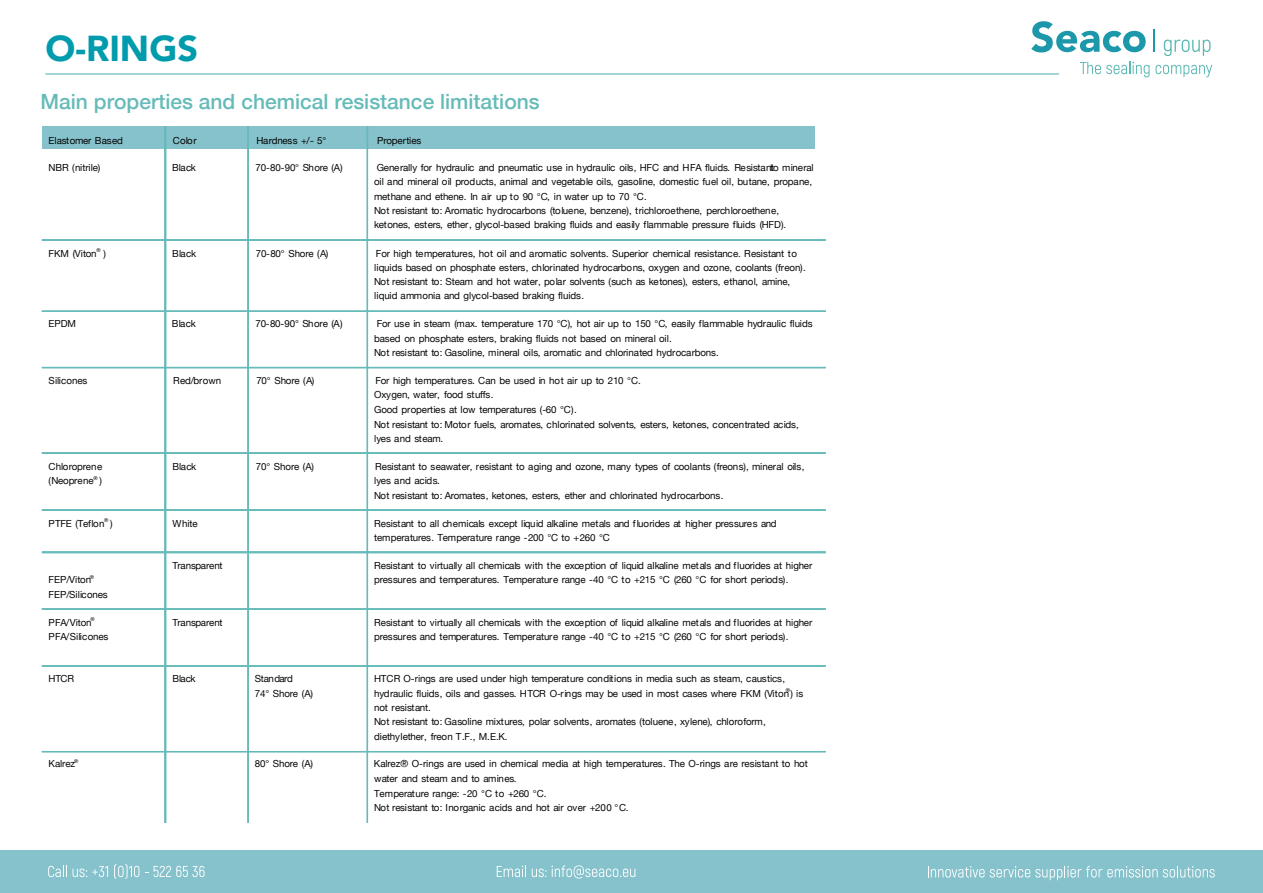
<style>
.page{position:relative;width:1263px;height:893px;background:#fff}
.page>*{position:absolute;margin:0;border:0;box-sizing:border-box;transform-origin:0 0}
.t1{font:900 36px "Avenir";color:#009bac}
.t2{font:500 21px "Helvetica Neue";color:#66bbb9}
.t3{font:9.75px/14.2px "Helvetica Neue";letter-spacing:-.015em;color:#050705}
.t4{font:9.75px "Helvetica Neue";letter-spacing:-.015em;color:#040503}
.t5{font:5.25px "Helvetica Neue";color:#050705}
</style>
<div class="page">
<div style="left:0;top:850px;width:1263px;height:42px;background:#85c2cc"></div>
<hr style="left:45px;top:73px;width:1014px;height:2px;background:#66bbb9">
<svg style="left:48px;top:866px;width:19px;height:11px"></svg>
<svg style="left:73px;top:866px;width:35px;height:11px"></svg>
<svg style="left:114px;top:864px;width:25px;height:15px"></svg>
<svg style="left:145px;top:866px;width:60px;height:11px"></svg>
<svg style="left:497px;top:866px;width:29px;height:11px"></svg>
<svg style="left:532px;top:865px;width:103px;height:13px"></svg>
<svg style="left:1031px;top:21px;width:115px;height:31px"></svg>
<svg style="left:1164px;top:40px;width:46px;height:16px"></svg>
<hr style="left:1153px;top:29px;width:2px;height:23px;background:#1d97aa">
<svg style="left:1080px;top:62px;width:69px;height:15px"></svg>
<svg style="left:1155px;top:65px;width:57px;height:12px"></svg>
<svg style="left:928px;top:866px;width:287px;height:14px"></svg>
<div style="left:42px;top:126px;width:772px;height:23px;background:#85c2cc"></div>
<hr style="left:42px;top:239px;width:784px;height:2px;background:#66bbb9">
<hr style="left:42px;top:311px;width:784px;height:1px;background:#66bbb9">
<hr style="left:42px;top:367px;width:784px;height:1px;background:#66bbb9">
<hr style="left:42px;top:452px;width:784px;height:2px;background:#66bbb9">
<hr style="left:42px;top:509px;width:784px;height:2px;background:#66bbb9">
<hr style="left:42px;top:551px;width:784px;height:2px;background:#66bbb9">
<hr style="left:42px;top:608px;width:784px;height:2px;background:#66bbb9">
<hr style="left:42px;top:665px;width:784px;height:2px;background:#66bbb9">
<hr style="left:42px;top:751px;width:784px;height:1px;background:#66bbb9">
<svg style="left:164px;top:126px;width:2px;height:29px"></svg>
<hr style="left:164px;top:155px;width:1px;height:668px;background:#66bbb9">
<hr style="left:165px;top:155px;width:1px;height:668px;background:#66bbb9">
<svg style="left:248px;top:126px;width:1px;height:22px"></svg>
<hr style="left:248px;top:148px;width:1px;height:675px;background:#66bbb9">
<svg style="left:367px;top:126px;width:1px;height:22px"></svg>
<hr style="left:367px;top:148px;width:1px;height:675px;background:#66bbb9">
<h1 class="t1" style="left:45px;top:25px;width:154px">O-RINGS</h1>
<h2 class="t2" style="left:41px;top:89px;width:501px">Main properties and chemical resistance limitations</h2>
<p class="t4" style="left:49px;top:135px;width:76px">Elastomer Based</p>
<p class="t4" style="left:173px;top:135px;width:25px">Color</p>
<p class="t4" style="left:256px;top:135px;width:71px">Hardness +/- 5°</p>
<p class="t4" style="left:377px;top:135px;width:46px">Properties</p>
<p class="t3" style="left:49px;top:160px;width:53px">NBR (nitrile)</p>
<p class="t3" style="left:172px;top:160px;width:25px">Black</p>
<p class="t3" style="left:256px;top:160px;width:89px">70-80-90° Shore (A)</p>
<p class="t3" style="left:374px;top:160px;width:441px">Generally for hydraulic and pneumatic use in hydraulic oils, HFC and HFA fluids. Resistanto mineral oil and mineral oil products, animal and vegetable oils, gasoline, domestic fuel oil, butane, propane, methane and ethene. In air up to 90 °C, in water up to 70 °C.<br>Not resistant to: Aromatic hydrocarbons (toluene, benzene), trichloroethene, perchloroethene, ketones, esters, ether, glycol-based braking fluids and easily flammable pressure fluids (HFD).</p>
<p class="t3" style="left:49px;top:246px;width:50px">FKM (Viton</p>
<p class="t5" style="left:97px;top:247px;width:6px">®</p>
<p class="t3" style="left:103px;top:246px;width:4px">)</p>
<p class="t3" style="left:172px;top:246px;width:25px">Black</p>
<p class="t3" style="left:256px;top:246px;width:74px">70-80° Shore (A)</p>
<p class="t3" style="left:374px;top:246px;width:433px">For high temperatures, hot oil and aromatic solvents. Superior chemical resistance. Resistant to liquids based on phosphate esters, chlorinated hydrocarbons, oxygen and ozone, coolants (freon).<br>Not resistant to: Steam and hot water, polar solvents (such as ketones), esters, ethanol, amine, liquid ammonia and glycol-based braking fluids.</p>
<p class="t3" style="left:49px;top:316px;width:29px">EPDM</p>
<p class="t3" style="left:172px;top:316px;width:25px">Black</p>
<p class="t3" style="left:255px;top:316px;width:89px">70-80-90° Shore (A)</p>
<p class="t3" style="left:374px;top:316px;width:440px;line-height:14.7px">For use in steam (max. temperature 170 °C), hot air up to 150 °C, easily flammable hydraulic fluids based on phosphate esters, braking fluids not based on mineral oil.<br>Not resistant to: Gasoline, mineral oils, aromatic and chlorinated hydrocarbons.</p>
<p class="t3" style="left:49px;top:373px;width:40px">Silicones</p>
<p class="t3" style="left:173px;top:373px;width:50px">Red/brown</p>
<p class="t3" style="left:256px;top:373px;width:60px">70° Shore (A)</p>
<p class="t3" style="left:374px;top:373px;width:426px">For high temperatures. Can be used in hot air up to 210 °C.<br>Oxygen, water, food stuffs.<br>Good properties at low temperatures (-60 °C).<br>Not resistant to: Motor fuels, aromates, chlorinated solvents, esters, ketones, concentrated acids, lyes and steam.</p>
<p class="t3" style="left:49px;top:459px;width:55px">Chloroprene (Neoprene<sup>®</sup> )</p>
<p class="t3" style="left:172px;top:459px;width:25px">Black</p>
<p class="t3" style="left:256px;top:459px;width:60px">70° Shore (A)</p>
<p class="t3" style="left:374px;top:459px;width:432px;line-height:14.7px">Resistant to seawater, resistant to aging and ozone, many types of coolants (freons), mineral oils, lyes and acids.<br>Not resistant to: Aromates, ketones, esters, ether and chlorinated hydrocarbons.</p>
<p class="t3" style="left:49px;top:516px;width:58px">PTFE (Teflon</p>
<p class="t5" style="left:104px;top:517px;width:6px">®</p>
<p class="t3" style="left:110px;top:516px;width:4px">)</p>
<p class="t3" style="left:172px;top:516px;width:27px">White</p>
<p class="t3" style="left:374px;top:516px;width:404px">Resistant to all chemicals except liquid alkaline metals and fluorides at higher pressures and temperatures. Temperature range -200 °C to +260 °C</p>
<p class="t3" style="left:49px;top:572px;width:61px;line-height:15px">FEP/Viton<sup>®<br></sup>FEP/Silicones</p>
<p class="t3" style="left:172px;top:558px;width:52px">Transparent</p>
<p class="t3" style="left:374px;top:558px;width:440px">Resistant to virtually all chemicals with the exception of liquid alkaline metals and fluorides at higher pressures and temperatures. Temperature range -40 °C to +215 °C (260 °C for short periods).</p>
<p class="t3" style="left:49px;top:615px;width:61px">PFA/Viton<sup>®<br></sup>PFA/Silicones</p>
<p class="t3" style="left:172px;top:615px;width:52px">Transparent</p>
<p class="t3" style="left:374px;top:615px;width:440px">Resistant to virtually all chemicals with the exception of liquid alkaline metals and fluorides at higher pressures and temperatures. Temperature range -40 °C to +215 °C (260 °C for short periods).</p>
<p class="t3" style="left:49px;top:671px;width:27px">HTCR</p>
<p class="t3" style="left:172px;top:671px;width:25px">Black</p>
<p class="t3" style="left:255px;top:671px;width:60px;line-height:15px">Standard<br>74° Shore (A)</p>
<p class="t3" style="left:374px;top:671px;width:431px;line-height:15px">HTCR O-rings are used under high temperature conditions in media such as steam, caustics, hydraulic fluids, oils and gasses. HTCR O-rings may be used in most cases where FKM (Viton) is</p>
<p class="t5" style="left:786px;top:687px;width:6px">®</p>
<p class="t3" style="left:374px;top:700px;width:393px">not resistant.<br>Not resistant to: Gasoline mixtures, polar solvents, aromates (toluene, xylene), chloroform, diethylether, freon T.F., M.E.K.</p>
<p class="t3" style="left:49px;top:757px;width:31px">Kalrez<sup>®</sup></p>
<p class="t3" style="left:255px;top:757px;width:59px">80° Shore (A)</p>
<p class="t3" style="left:374px;top:756px;width:435px">Kalrez® O-rings are used in chemical media at high temperatures. The O-rings are resistant to hot water and steam and to amines.<br>Temperature range: -20 °C to +260 °C.<br>Not resistant to: Inorganic acids and hot air over +200 °C.</p>
</div>
